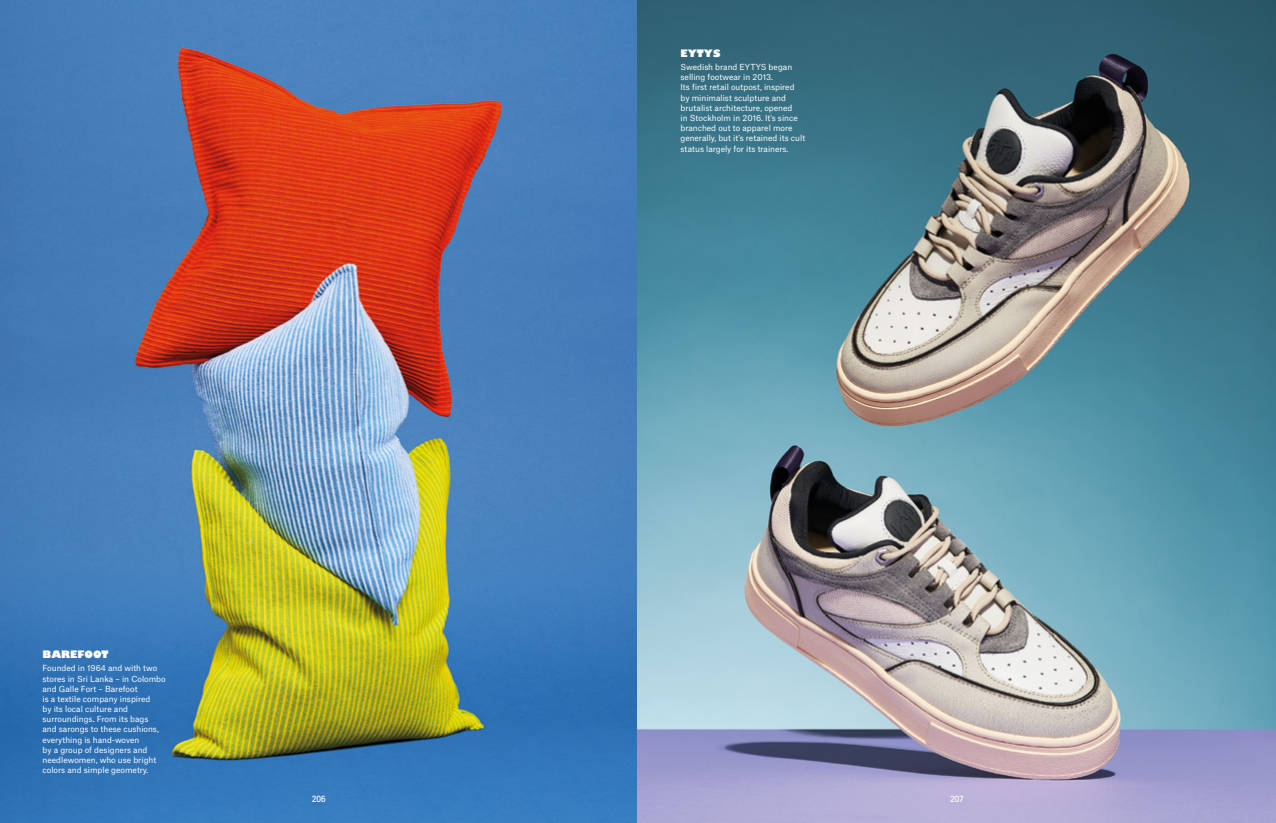
<style>
.page{position:relative;width:1276px;height:823px;background:#fff}
.page>*{position:absolute;margin:0;border:0;box-sizing:border-box;transform-origin:0 0}
.t1{font:800 10px "Gill Sans";letter-spacing:.005em;color:#fff}
.t2{font:9px "Platform";color:#fff}
.t3{font:8px/10.2px "Atlas Grotesk";color:#fff}
</style>
<div class="page">
<img style="left:0;top:0;width:1276px;height:822px">
<p class="t1" style="left:680px;top:46px;width:41px">EYTYS</p>
<p class="t3" style="left:680px;top:61px;width:126px">Swedish brand EYTYS began selling footwear in 2013.<br>Its first retail outpost, inspired by minimalist sculpture and brutalist architecture, opened<br>in Stockholm in 2016. It's since branched out to apparel more generally, but it's retained its cult status largely for its trainers.</p>
<p class="t1" style="left:43px;top:646px;width:68px">BAREFOOT</p>
<p class="t3" style="left:43px;top:662px;width:125px">Founded in 1964 and with two stores in Sri Lanka – in Colombo and Galle Fort – Barefoot<br>is a textile company inspired<br>by its local culture and surroundings. From its bags<br>and sarongs to these cushions, everything is hand-woven<br>by a group of designers and needlewomen, who use bright colors and simple geometry.</p>
<p class="t2" style="left:312px;top:791px;width:15px">206</p>
<p class="t2" style="left:950px;top:791px;width:14px">207</p>
</div>
